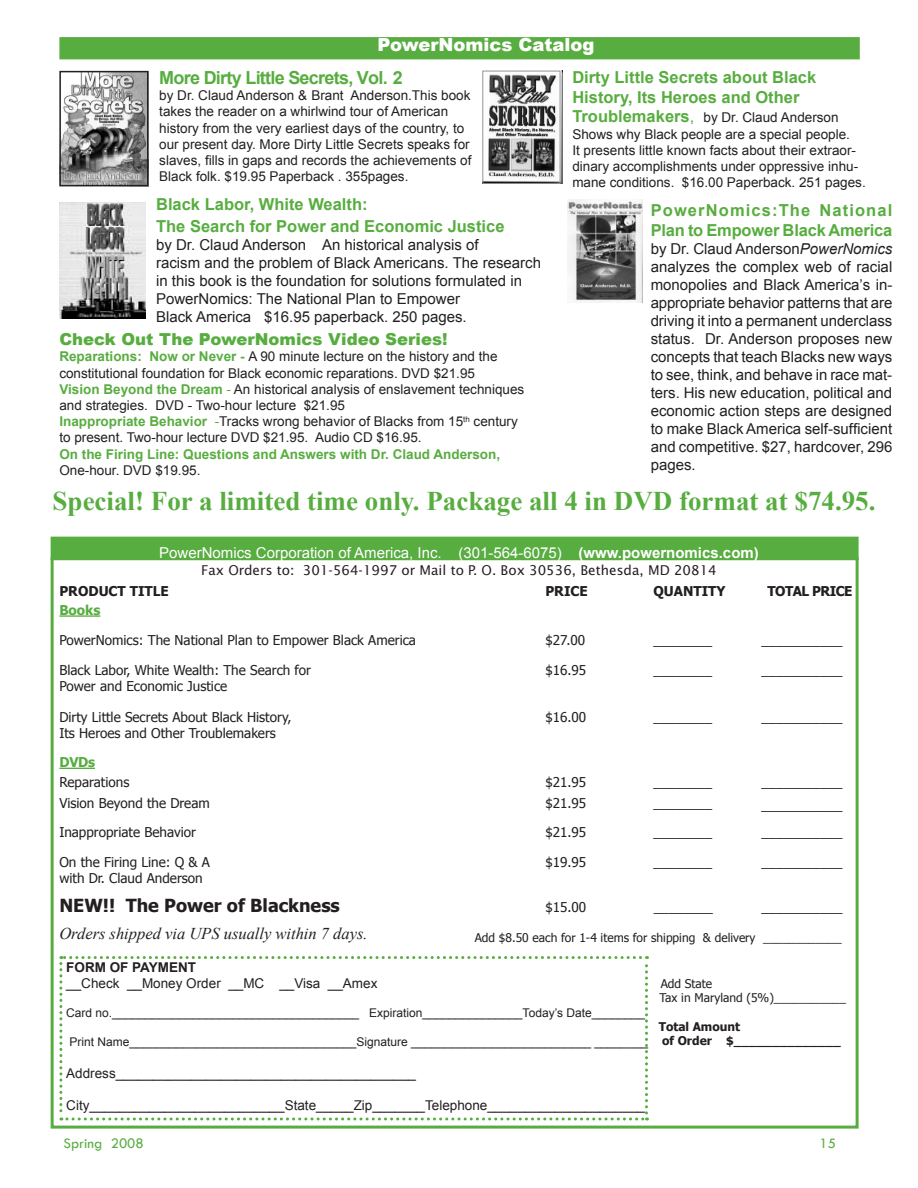
<style>
.page{position:relative;width:918px;height:1188px;background:#fff}
.page>*{position:absolute;margin:0;border:0;box-sizing:border-box;transform-origin:0 0}
.t1{font:700 27px "Times New Roman";color:#58ad40}
.t2{font:700 18px "Arial";letter-spacing:-.04em;color:#58ad40}
.t3{font:700 18px "Tahoma";color:#231f20}
.t4{font:900 18px "Arial";color:#fff}
.t5{font:18px "Times New Roman";color:#231f20}
.t6{font:700 16.5px/19.8px "Arial";color:#58ad40}
.t7{font:italic 16.5px "Times New Roman";color:#231f20}
.t8{font:900 16.5px "Arial";color:#58ad40}
.t9{font:15px/18px "Arial";color:#231f20}
.t10{font:15px "Arial";color:#fff}
.t11{font:15px "Arial";color:#231f20}
.t12{font:15px "Tw Cen";color:#58ad40}
.t13{font:13.5px/16.2px "Arial";color:#231f20}
.t14{font:13.5px "Tahoma";color:#231f20}
.t15{font:13.5px "Lucida Sans";color:#231f20}
.t16{font:700 13.5px "Arial";color:#58ad40}
.t17{font:13.5px "Arial";color:#231f20}
.t18{font:700 13.5px "Tahoma";color:#231f20}
.t19{font:700 13.5px "Arial";color:#231f20}
.t20{font:700 13.5px "Tahoma";letter-spacing:-.04em;color:#231f20}
.t21{font:700 13.5px "Tahoma";color:#58ad40}
.t22{font:12px "Arial";color:#231f20}
.t23{font:12px/14.4px "Tahoma";color:#231f20}
.t24{font:700 12px/14.4px "Tahoma";color:#231f20}
.s1{font-weight:700;font-size:16.5px;color:#58ad40}
.s2{font-size:16.5px;color:#58ad40}
.s3{font-weight:700;color:#58ad40}
.s4{color:#58ad40}
.s5{font-style:italic}
.s6{font-weight:700}
</style>
<div class="page">
<img style="left:59px;top:203px;width:87px;height:116px">
<img style="left:567px;top:200px;width:76px;height:103px">
<img style="left:485px;top:71px;width:78px;height:113px">
<svg style="left:59px;top:956px;width:589px;height:165px"></svg>
<div style="left:59px;top:37px;width:801px;height:22px;background:#58ad40;border:2px solid #58ad40"></div>
<img style="left:62px;top:74px;width:84px;height:109px">
<div style="left:59px;top:71px;width:90px;height:115px;border:2px solid #231f20"></div>
<div style="left:51px;top:537px;width:808px;height:23px;background:#58ad40"></div>
<div style="left:483px;top:71px;width:77px;height:113px;border:1px solid #939598"></div>
<hr style="left:59px;top:615px;width:41px;height:2px;background:#58ad40">
<hr style="left:59px;top:768px;width:36px;height:1px;background:#58ad40">
<h2 class="t4" style="left:378px;top:31px;width:218px">PowerNomics Catalog</h2>
<h2 class="t2" style="left:159px;top:68px;width:245px">More Dirty Little Secrets, Vol. 2</h2>
<p class="t13" style="left:159px;top:87px;width:313px">by Dr. Claud Anderson &amp; Brant Anderson.This book takes the reader on a whirlwind tour of American history from the very earliest days of the country, to our present day. More Dirty Little Secrets speaks for</p>
<p class="t17" style="left:159px;top:153px;width:314px">slaves, fills in gaps and records the achievements of</p>
<p class="t13" style="left:159px;top:168px;width:251px">Black folk. $19.95 Paperback . 355pages.</p>
<p class="t6" style="left:572px;top:67px;width:245px">Dirty Little Secrets about Black<br>History, Its Heroes and Other</p>
<p class="t13" style="left:572px;top:110px;width:295px"><span class="s1">Troublemakers</span><span class="s2">,</span> by Dr. Claud Anderson Shows why Black people are a special people.<br>It presents little known facts about their extraor&shy;dinary accomplishments under oppressive inhu&shy;mane conditions. $16.00 Paperback. 251 pages.</p>
<p class="t6" style="left:156px;top:194px;width:350px;line-height:21.6px">Black Labor, White Wealth:<br>The Search for Power and Economic Justice</p>
<p class="t9" style="left:156px;top:236px;width:386px">by Dr. Claud Anderson An historical analysis of<br>racism and the problem of Black Americans. The research in this book is the foundation for solutions formulated in PowerNomics: The National Plan to Empower<br>Black America $16.95 paperback. 250 pages.</p>
<p class="t8" style="left:59px;top:327px;width:390px">Check Out The PowerNomics Video Series!</p>
<p class="t13" style="left:59px;top:349px;width:466px"><span class="s3">Reparations: Now or Never -</span> A 90 minute lecture on the history and the constitutional foundation for Black economic reparations. DVD $21.95<br><span class="s3">Vision Beyond the Dream</span> <span class="s4">-</span> An historical analysis of enslavement techniques and strategies. DVD - Two-hour lecture $21.95<br><span class="s3">Inappropriate Behavior</span> <span class="s4">-</span>Tracks wrong behavior of Blacks from 15<sup>th</sup> century to present. Two-hour lecture DVD $21.95. Audio CD $16.95.</p>
<p class="t16" style="left:59px;top:446px;width:442px">On the Firing Line: Questions and Answers with Dr. Claud Anderson,</p>
<p class="t13" style="left:59px;top:462px;width:143px">One-hour. DVD $19.95.</p>
<p class="t6" style="left:651px;top:200px;width:243px">PowerNomics:The National<br>Plan to Empower Black America</p>
<p class="t9" style="left:651px;top:239px;width:243px;text-align:justify">by Dr. Claud Anderson<span class="s5">PowerNomics </span>analyzes the complex web of racial monopolies and Black America’s in&shy;appropriate behavior patterns that are driving it into a permanent underclass status. Dr. Anderson proposes new concepts that teach Blacks new ways to see, think, and behave in race mat&shy;ters. His new education, political and economic action steps are designed</p>
<p class="t11" style="left:651px;top:420px;width:243px">to make Black America self-sufficient</p>
<p class="t9" style="left:651px;top:437px;width:243px">and competitive. $27, hardcover, 296 pages.</p>
<h1 class="t1" style="left:53px;top:482px;width:824px">Special! For a limited time only. Package all 4 in DVD format at $74.95.</h1>
<p class="t10" style="left:159px;top:544px;width:601px">PowerNomics Corporation of America, Inc. (301-564-6075) <span class="s6">(www.powernomics.com)</span></p>
<p class="t18" style="left:59px;top:582px;width:111px">PRODUCT TITLE</p>
<p class="t18" style="left:545px;top:582px;width:44px">PRICE</p>
<p class="t18" style="left:653px;top:582px;width:74px">QUANTITY</p>
<p class="t20" style="left:768px;top:582px;width:86px">TOTAL PRICE</p>
<p class="t15" style="left:201px;top:562px;width:517px">Fax Orders to: 301-564-1997 or Mail to P. O. Box 30536, Bethesda, MD 20814</p>
<p class="t21" style="left:59px;top:602px;width:43px">Books</p>
<p class="t14" style="left:59px;top:631px;width:358px">PowerNomics: The National Plan to Empower Black America</p>
<p class="t14" style="left:545px;top:631px;width:41px">$27.00</p>
<p class="t14" style="left:653px;top:631px;width:60px">________</p>
<p class="t14" style="left:761px;top:631px;width:83px">___________</p>
<p class="t14" style="left:59px;top:662px;width:253px">Black Labor, White Wealth: The Search for</p>
<p class="t14" style="left:545px;top:662px;width:42px">$16.95</p>
<p class="t14" style="left:653px;top:662px;width:60px">________</p>
<p class="t14" style="left:761px;top:662px;width:83px">___________</p>
<p class="t14" style="left:59px;top:678px;width:169px">Power and Economic Justice</p>
<p class="t14" style="left:59px;top:708px;width:234px">Dirty Little Secrets About Black History,</p>
<p class="t14" style="left:545px;top:708px;width:42px">$16.00</p>
<p class="t14" style="left:653px;top:708px;width:60px">________</p>
<p class="t14" style="left:761px;top:708px;width:83px">___________</p>
<p class="t14" style="left:59px;top:724px;width:218px">Its Heroes and Other Troublemakers</p>
<p class="t21" style="left:59px;top:754px;width:37px">DVDs</p>
<p class="t14" style="left:59px;top:773px;width:71px">Reparations</p>
<p class="t14" style="left:545px;top:773px;width:42px">$21.95</p>
<p class="t14" style="left:653px;top:773px;width:60px">________</p>
<p class="t14" style="left:761px;top:773px;width:83px">___________</p>
<p class="t14" style="left:59px;top:795px;width:152px">Vision Beyond the Dream</p>
<p class="t14" style="left:545px;top:795px;width:42px">$21.95</p>
<p class="t14" style="left:653px;top:795px;width:60px">________</p>
<h2 class="t5" style="left:761px;top:790px;width:82px">_________</h2>
<p class="t14" style="left:59px;top:823px;width:138px">Inappropriate Behavior</p>
<p class="t14" style="left:545px;top:823px;width:42px">$21.95</p>
<p class="t14" style="left:653px;top:823px;width:60px">________</p>
<p class="t14" style="left:761px;top:823px;width:83px">___________</p>
<p class="t14" style="left:59px;top:854px;width:152px">On the Firing Line: Q &amp; A</p>
<p class="t14" style="left:545px;top:854px;width:42px">$19.95</p>
<p class="t14" style="left:653px;top:854px;width:60px">________</p>
<p class="t14" style="left:761px;top:854px;width:83px">___________</p>
<p class="t14" style="left:59px;top:870px;width:145px">with Dr. Claud Anderson</p>
<h2 class="t3" style="left:59px;top:894px;width:282px">NEW!! The Power of Blackness</h2>
<p class="t14" style="left:545px;top:899px;width:42px">$15.00</p>
<p class="t14" style="left:654px;top:899px;width:60px">________</p>
<p class="t14" style="left:761px;top:899px;width:83px">___________</p>
<p class="t7" style="left:59px;top:922px;width:310px">Orders shipped via UPS usually within 7 days.</p>
<p class="t23" style="left:475px;top:930px;width:368px">Add $8.50 each for 1-4 items for shipping &amp; delivery ____________</p>
<p class="t19" style="left:66px;top:959px;width:131px">FORM OF PAYMENT</p>
<p class="t13" style="left:66px;top:975px;width:313px">__Check __Money Order __MC __Visa __Amex</p>
<p class="t22" style="left:66px;top:1006px;width:580px">Card no._____________________________________ Expiration_______________Today’s Date________</p>
<p class="t22" style="left:70px;top:1035px;width:580px">Print Name__________________________________Signature ___________________________ ________</p>
<p class="t13" style="left:66px;top:1065px;width:351px">Address________________________________________</p>
<p class="t13" style="left:66px;top:1097px;width:580px">City__________________________State_____Zip_______Telephone_____________________</p>
<p class="t23" style="left:660px;top:976px;width:188px">Add State<br>Tax in Maryland (5%)___________</p>
<p class="t24" style="left:659px;top:1019px;width:184px">Total Amount<br>of Order $______________</p>
<p class="t12" style="left:64px;top:1134px;width:82px">Spring 2008</p>
<p class="t12" style="left:820px;top:1134px;width:18px">15</p>
</div>
